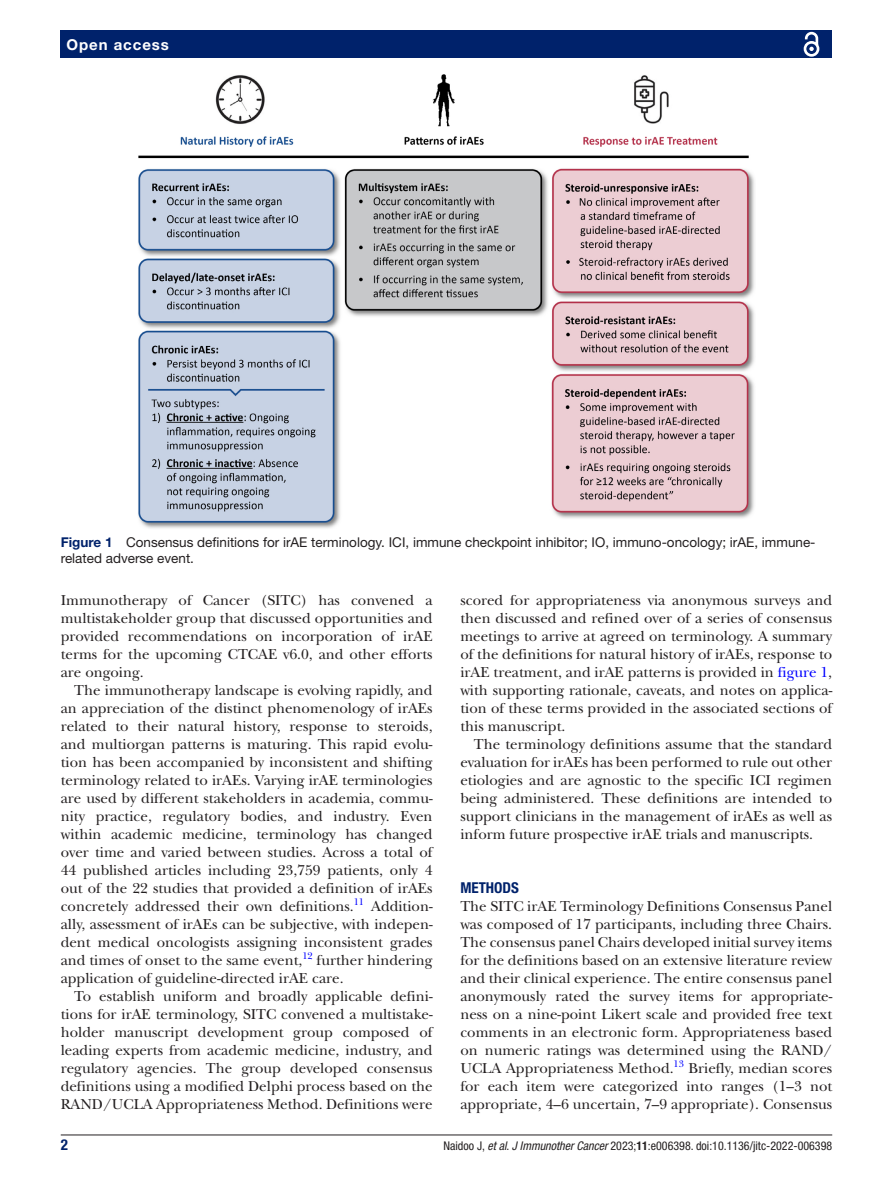
<style>
.page{position:relative;width:893px;height:1191px;background:#fff}
.page>*{position:absolute;margin:0;border:0;box-sizing:border-box;transform-origin:0 0}
.t1{font:15px/18px "New Baskerville";color:#231f20;text-align:justify}
.t2{font:700 15px "Helvetica Neue LT Std";letter-spacing:.065em;color:#fff}
.t3{font:700 condensed 15px "Helvetica Neue LT Std";color:#00226b}
.t4{font:13.5px/16.2px "Helvetica Neue LT Std";color:#231f20}
.t5{font:condensed 12px "Helvetica Neue LT Std";color:#231f20}
.t6{font:9.9px "New Baskerville";color:#00f}
.s1{font-weight:700;color:#00226b}
.s2{color:#00f}
.s3{font-style:italic}
.s4{font-weight:700}
</style>
<div class="page">
<hr style="left:61px;top:1134px;width:771px;height:1px;background:#231f20">
<div style="left:61px;top:31px;width:771px;height:27px;background:#00226b"></div>
<svg style="left:803px;top:31px;width:17px;height:26px"></svg>
<img style="left:138px;top:74px;width:617px;height:454px">
<p class="t2" style="left:66px;top:35px;width:104px">Open access</p>
<p class="t4" style="left:61px;top:533px;width:756px"><span class="s1">Figure 1</span> Consensus definitions for irAE terminology. ICI, immune checkpoint inhibitor; IO, immuno-oncology; irAE, immune&shy;related adverse event.</p>
<p class="t1" style="left:61px;top:591px;width:373px">Immunotherapy of Cancer (SITC) has convened a multistakeholder group that discussed opportunities and provided recommendations on incorporation of irAE terms for the upcoming CTCAE v6.0, and other efforts are ongoing.</p>
<p class="t1" style="left:61px;top:681px;width:373px;text-indent:14px">The immunotherapy landscape is evolving rapidly, and an appreciation of the distinct phenomenology of irAEs related to their natural history, response to steroids, and multiorgan patterns is maturing. This rapid evolu&shy;tion has been accompanied by inconsistent and shifting terminology related to irAEs. Varying irAE terminologies are used by different stakeholders in academia, commu&shy;nity practice, regulatory bodies, and industry. Even within academic medicine, terminology has changed over time and varied between studies. Across a total of 44 published articles including 23,759 patients, only 4 out of the 22 studies that provided a definition of irAEs concretely addressed their own definitions.</p>
<p class="t6" style="left:354px;top:895px;width:12px">11</p>
<p class="t1" style="left:61px;top:897px;width:373px;text-indent:310px">Addition&shy;ally, assessment of irAEs can be subjective, with indepen&shy;dent medical oncologists assigning inconsistent grades and times of onset to the same event,</p>
<p class="t6" style="left:302px;top:949px;width:12px">12</p>
<p class="t1" style="left:61px;top:951px;width:373px;text-indent:256px">further hindering application of guideline-directed irAE care.</p>
<p class="t1" style="left:61px;top:987px;width:373px;text-indent:14px">To establish uniform and broadly applicable defini&shy;tions for irAE terminology, SITC convened a multistake&shy;holder manuscript development group composed of leading experts from academic medicine, industry, and regulatory agencies. The group developed consensus definitions using a modified Delphi process based on the RAND/UCLA Appropriateness Method. Definitions were</p>
<p class="t1" style="left:460px;top:591px;width:373px">scored for appropriateness via anonymous surveys and then discussed and refined over of a series of consensus meetings to arrive at agreed on terminology. A summary of the definitions for natural history of irAEs, response to irAE treatment, and irAE patterns is provided in <span class="s2">figure 1</span>, with supporting rationale, caveats, and notes on applica&shy;tion of these terms provided in the associated sections of this manuscript.</p>
<p class="t1" style="left:460px;top:735px;width:373px;text-indent:14px">The terminology definitions assume that the standard evaluation for irAEs has been performed to rule out other etiologies and are agnostic to the specific ICI regimen being administered. These definitions are intended to support clinicians in the management of irAEs as well as inform future prospective irAE trials and manuscripts.</p>
<p class="t3" style="left:460px;top:879px;width:60px">METHODS</p>
<p class="t1" style="left:460px;top:897px;width:373px">The SITC irAE Terminology Definitions Consensus Panel was composed of 17 participants, including three Chairs.<br>The consensus panel Chairs developed initial survey items for the definitions based on an extensive literature review and their clinical experience. The entire consensus panel anonymously rated the survey items for appropriate&shy;ness on a nine-point Likert scale and provided free text comments in an electronic form. Appropriateness based on numeric ratings was determined using the RAND/ UCLA Appropriateness Method.</p>
<p class="t6" style="left:674px;top:1057px;width:12px">13</p>
<p class="t1" style="left:460px;top:1059px;width:373px;text-indent:228px">Briefly, median scores for each item were categorized into ranges (1–3 not appropriate, 4–6 uncertain, 7–9 appropriate). Consensus</p>
<p class="t3" style="left:61px;top:1135px;width:9px">2</p>
<p class="t5" style="left:444px;top:1138px;width:390px">Naidoo J, <span class="s3">et al</span>. <span class="s3">J Immunother Cancer</span> 2023;<span class="s4">11</span>:e006398. doi:10.1136/jitc-2022-006398</p>
</div>
